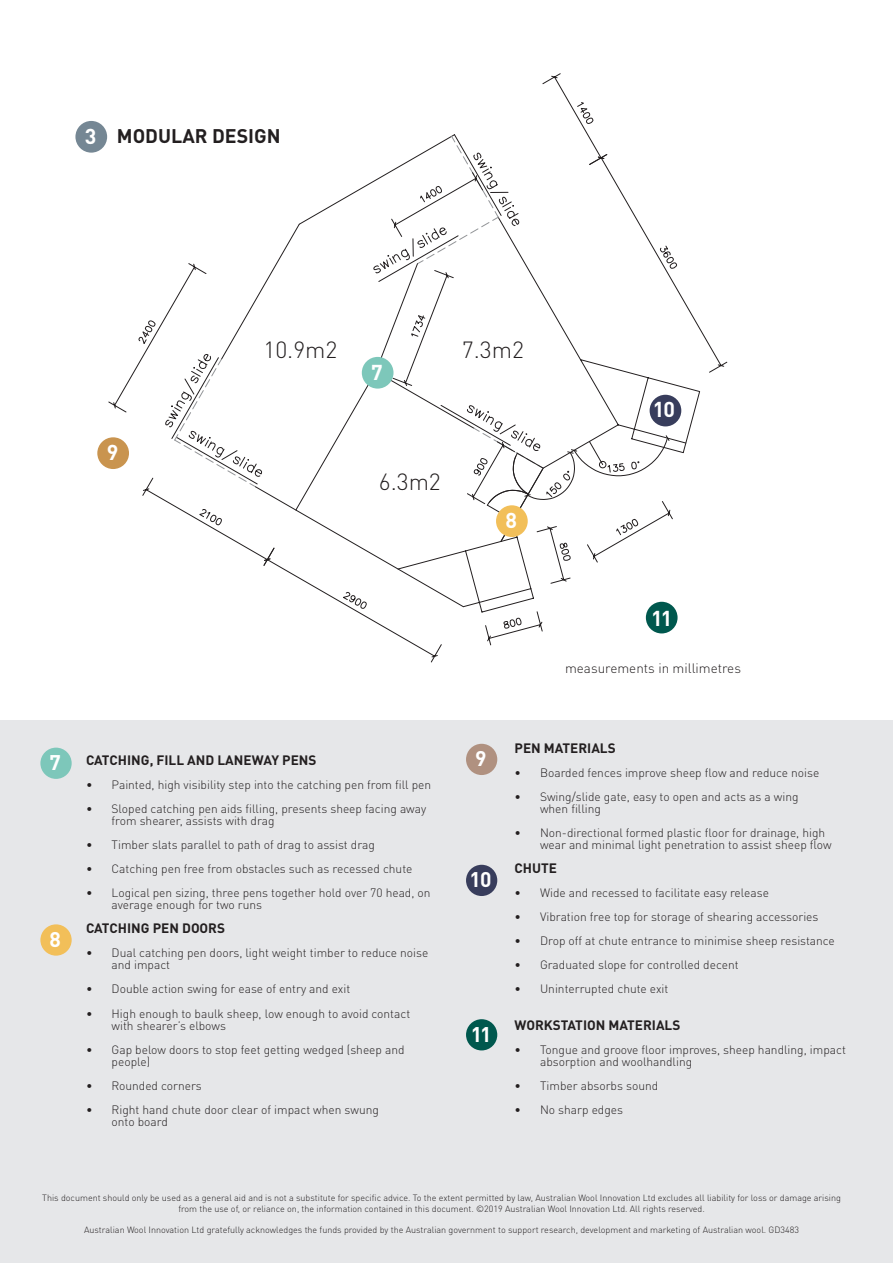
<style>
.page{position:relative;width:893px;height:1263px;background:#fff}
.page>*{position:absolute;margin:0;border:0;box-sizing:border-box;transform-origin:0 0}
.t1{font:300 23.1px "DINOT";color:#231f20}
.t2{font:700 21.3px "DINOT";color:#fff}
.t3{font:700 21px "DINOT";color:#fff}
.t4{font:700 19.5px "DINOT";color:#231f20}
.t5{font:700 13.5px "DINOT";color:#231f20}
.t6{font:300 13.5px "DINOT";color:#231f20}
.t7{font:300 12px/12px "DINOT";color:#231f20}
.t8{font:300 9px/10.8px "DINOT";color:#231f20;text-align:center}
</style>
<div class="page">
<svg style="left:142px;top:413px;width:133px;height:153px"></svg>
<svg style="left:108px;top:262px;width:170px;height:151px"></svg>
<svg style="left:138px;top:320px;width:18px;height:26px"></svg>
<svg style="left:295px;top:73px;width:433px;height:573px"></svg>
<div style="left:0;top:720px;width:892px;height:543px;background:#e6e7e9"></div>
<div style="left:97px;top:437px;width:32px;height:32px;background:#c9944f;border-radius:50%"></div>
<div style="left:362px;top:357px;width:31px;height:32px;background:#7dc7ba;border-radius:50%"></div>
<div style="left:650px;top:395px;width:31px;height:31px;background:#383d5c;border-radius:50%"></div>
<div style="left:496px;top:505px;width:32px;height:32px;background:#f2bf59;border-radius:50%"></div>
<div style="left:646px;top:602px;width:32px;height:31px;background:#00584e;border-radius:50%"></div>
<div style="left:40px;top:748px;width:32px;height:31px;background:#7dc7ba;border-radius:50%"></div>
<div style="left:40px;top:924px;width:32px;height:32px;background:#f2bf59;border-radius:50%"></div>
<div style="left:466px;top:744px;width:31px;height:31px;background:#b09180;border-radius:50%"></div>
<div style="left:466px;top:1019px;width:31px;height:31px;background:#00584e;border-radius:50%"></div>
<div style="left:466px;top:865px;width:31px;height:31px;background:#383d5c;border-radius:50%"></div>
<div style="left:75px;top:121px;width:32px;height:32px;background:#758794;border-radius:50%"></div>
<p class="t2" style="left:85px;top:122px;width:13px">3</p>
<p class="t4" style="left:117px;top:123px;width:165px">MODULAR DESIGN</p>
<p class="t2" style="left:107px;top:438px;width:13px">9</p>
<p class="t1" style="left:264px;top:336px;width:75px">10.9m2</p>
<p class="t2" style="left:371px;top:358px;width:13px">7</p>
<p class="t1" style="left:462px;top:336px;width:64px">7.3m2</p>
<p class="t1" style="left:379px;top:467px;width:64px">6.3m2</p>
<p class="t2" style="left:505px;top:506px;width:13px">8</p>
<p class="t2" style="left:653px;top:396px;width:24px">10</p>
<p class="t3" style="left:50px;top:749px;width:13px">7</p>
<p class="t3" style="left:50px;top:925px;width:13px">8</p>
<p class="t5" style="left:86px;top:752px;width:232px">CATCHING, FILL AND LANEWAY PENS</p>
<p class="t7" style="left:86px;top:779px;width:347px">• Painted, high visibility step into the catching pen from fill pen</p>
<p class="t7" style="left:112px;top:803px;width:316px;text-indent:-26px">• Sloped catching pen aids filling, presents sheep facing away from shearer, assists with drag</p>
<p class="t7" style="left:86px;top:839px;width:290px">• Timber slats parallel to path of drag to assist drag</p>
<p class="t7" style="left:86px;top:863px;width:328px">• Catching pen free from obstacles such as recessed chute</p>
<p class="t7" style="left:112px;top:887px;width:321px;text-indent:-26px">• Logical pen sizing, three pens together hold over 70 head, on average enough for two runs</p>
<p class="t5" style="left:86px;top:920px;width:141px">CATCHING PEN DOORS</p>
<p class="t7" style="left:112px;top:947px;width:318px;text-indent:-26px">• Dual catching pen doors, light weight timber to reduce noise and impact</p>
<p class="t7" style="left:86px;top:983px;width:266px">• Double action swing for ease of entry and exit</p>
<p class="t7" style="left:112px;top:1007px;width:300px;text-indent:-26px">• High enough to baulk sheep, low enough to avoid contact with shearer’s elbows</p>
<p class="t7" style="left:112px;top:1043px;width:294px;text-indent:-26px">• Gap below doors to stop feet getting wedged (sheep and people)</p>
<p class="t7" style="left:86px;top:1079px;width:117px">• Rounded corners</p>
<p class="t7" style="left:112px;top:1103px;width:269px;text-indent:-26px">• Right hand chute door clear of impact when swung onto board</p>
<p class="t2" style="left:651px;top:604px;width:23px">11</p>
<p class="t6" style="left:565px;top:660px;width:177px">measurements in millimetres</p>
<p class="t3" style="left:475px;top:745px;width:13px">9</p>
<p class="t3" style="left:469px;top:866px;width:23px">10</p>
<p class="t3" style="left:471px;top:1020px;width:22px">11</p>
<p class="t5" style="left:514px;top:740px;width:103px">PEN MATERIALS</p>
<p class="t7" style="left:514px;top:767px;width:306px">• Boarded fences improve sheep flow and reduce noise</p>
<p class="t7" style="left:540px;top:791px;width:260px;text-indent:-26px">• Swing/slide gate, easy to open and acts as a wing when filling</p>
<p class="t7" style="left:540px;top:827px;width:293px;text-indent:-26px">• Non-directional formed plastic floor for drainage, high wear and minimal light penetration to assist sheep flow</p>
<p class="t5" style="left:514px;top:860px;width:44px">CHUTE</p>
<p class="t7" style="left:514px;top:887px;width:256px">• Wide and recessed to facilitate easy release</p>
<p class="t7" style="left:514px;top:911px;width:305px">• Vibration free top for storage of shearing accessories</p>
<p class="t7" style="left:514px;top:935px;width:322px">• Drop off at chute entrance to minimise sheep resistance</p>
<p class="t7" style="left:514px;top:959px;width:226px">• Graduated slope for controlled decent</p>
<p class="t7" style="left:514px;top:983px;width:155px">• Uninterrupted chute exit</p>
<p class="t5" style="left:514px;top:1016px;width:167px">WORKSTATION MATERIALS</p>
<p class="t7" style="left:540px;top:1043px;width:307px;text-indent:-26px">• Tongue and groove floor improves, sheep handling, impact absorption and woolhandling</p>
<p class="t7" style="left:514px;top:1079px;width:145px">• Timber absorbs sound</p>
<p class="t7" style="left:514px;top:1103px;width:110px">• No sharp edges</p>
<p class="t8" style="left:42px;top:1192px;width:800px">This document should only be used as a general aid and is not a substitute for specific advice. To the extent permitted by law, Australian Wool Innovation Ltd excludes all liability for loss or damage arising from the use of, or reliance on, the information contained in this document. ©2019 Australian Wool Innovation Ltd. All rights reserved.</p>
<p class="t8" style="left:84px;top:1225px;width:716px">Australian Wool Innovation Ltd gratefully acknowledges the funds provided by the Australian government to support research, development and marketing of Australian wool. GD3483</p>
</div>
